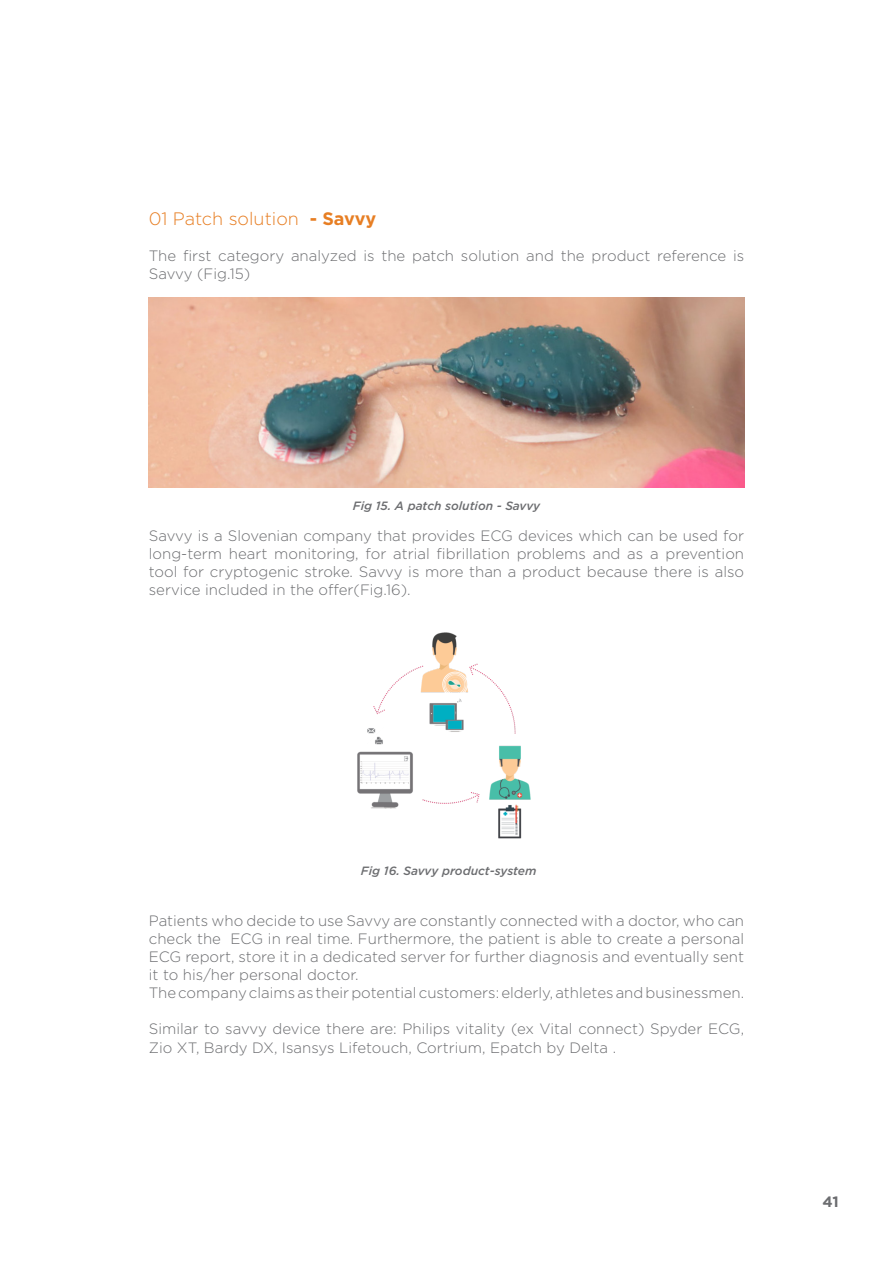
<style>
.page{position:relative;width:893px;height:1263px;background:#fff}
.page>*{position:absolute;margin:0;border:0;box-sizing:border-box;transform-origin:0 0}
.t1{font:300 18px "Gotham";color:#e77e23}
.t2{font:300 15px/18px "Gotham";color:#6c6d70}
.t3{font:700 15px "Gotham";color:#6c6d70}
.t4{font:italic 500 12px "Gotham";color:#6c6d70}
.s1{font-weight:700}
</style>
<div class="page">
<img style="left:149px;top:298px;width:595px;height:189px">
<img style="left:357px;top:632px;width:174px;height:207px">
<p class="t1" style="left:149px;top:207px;width:229px">01 Patch solution <span class="s1">- Savvy</span></p>
<p class="t2" style="left:149px;top:246px;width:597px">The first category analyzed is the patch solution and the product reference is<br>Savvy (Fig.15)</p>
<p class="t4" style="left:353px;top:498px;width:189px">Fig 15. A patch solution - Savvy</p>
<p class="t2" style="left:149px;top:526px;width:597px;text-align:justify">Savvy is a Slovenian company that provides ECG devices which can be used for long-term heart monitoring, for atrial fibrillation problems and as a prevention tool for cryptogenic stroke. Savvy is more than a product because there is also service included in the offer(Fig.16).</p>
<p class="t4" style="left:361px;top:863px;width:177px">Fig 16. Savvy product-system</p>
<p class="t2" style="left:149px;top:912px;width:597px">Patients who decide to use Savvy are constantly connected with a doctor, who can check the ECG in real time. Furthermore, the patient is able to create a personal ECG report, store it in a dedicated server for further diagnosis and eventually sent it to his/her personal doctor.<br>The company claims as their potential customers: elderly, athletes and businessmen.</p>
<p class="t2" style="left:149px;top:1020px;width:597px">Similar to savvy device there are: Philips vitality (ex Vital connect) Spyder ECG,<br>Zio XT, Bardy DX, Isansys Lifetouch, Cortrium, Epatch by Delta .</p>
<p class="t3" style="left:823px;top:1191px;width:18px">41</p>
</div>
